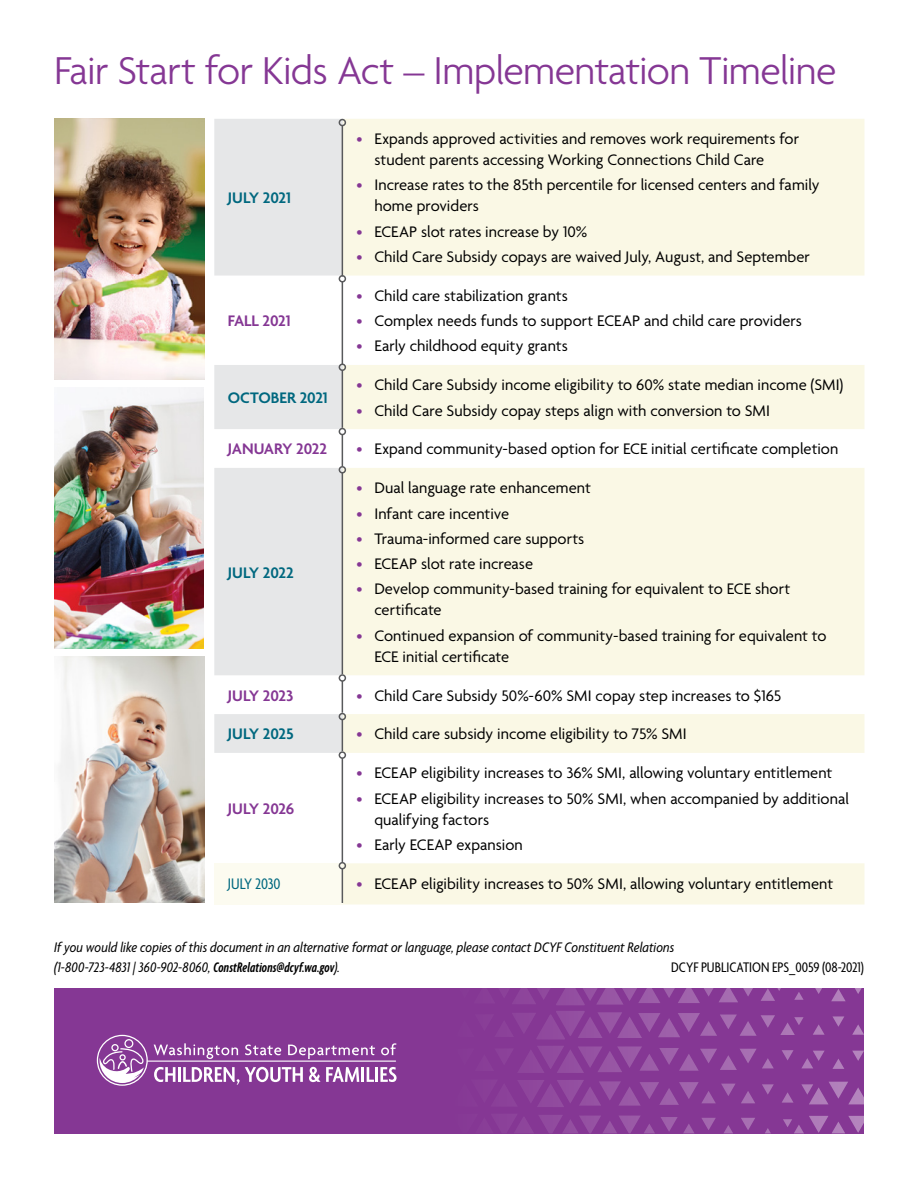
<style>
.page{position:relative;width:918px;height:1188px;background:#fff}
.page>*{position:absolute;margin:0;border:0;box-sizing:border-box;transform-origin:0 0}
.t1{font:300 42px "Agenda";letter-spacing:-.015em;color:#853794}
.t2{font:16.5px/21px "Agenda";color:#000}
.t3{font:600 16.5px "Agenda";letter-spacing:-.005em;color:#00687f}
.t4{font:600 16.5px "Agenda";letter-spacing:-.005em;color:#853794}
.t5{font:condensed 16.5px "Agenda";letter-spacing:-.01em;color:#00687f}
.t6{font:italic condensed 15px/19.5px "Agenda";letter-spacing:.005em;color:#000}
.t7{font:condensed 15px "Agenda";color:#000}
.s1{color:#853794}
.s2{font-family:"Agenda Semibold Extra Cond";font-stretch:normal}
</style>
<div class="page">
<div style="left:54px;top:988px;width:810px;height:145px;background:#853794"></div>
<svg style="left:661px;top:1117px;width:33px;height:16px"></svg>
<svg style="left:782px;top:1092px;width:12px;height:11px"></svg>
<svg style="left:782px;top:1050px;width:12px;height:10px"></svg>
<svg style="left:762px;top:1084px;width:12px;height:11px"></svg>
<svg style="left:765px;top:1128px;width:6px;height:5px"></svg>
<svg style="left:741px;top:1118px;width:14px;height:12px"></svg>
<svg style="left:724px;top:1125px;width:9px;height:8px"></svg>
<svg style="left:701px;top:1118px;width:15px;height:12px"></svg>
<svg style="left:507px;top:1046px;width:267px;height:27px"></svg>
<svg style="left:507px;top:988px;width:246px;height:17px"></svg>
<svg style="left:507px;top:1114px;width:148px;height:19px"></svg>
<svg style="left:507px;top:1080px;width:248px;height:27px"></svg>
<svg style="left:783px;top:1116px;width:81px;height:17px"></svg>
<svg style="left:801px;top:1082px;width:63px;height:22px"></svg>
<svg style="left:802px;top:1051px;width:22px;height:17px"></svg>
<svg style="left:852px;top:1024px;width:12px;height:11px"></svg>
<svg style="left:832px;top:1059px;width:12px;height:10px"></svg>
<svg style="left:832px;top:1016px;width:12px;height:11px"></svg>
<svg style="left:852px;top:1051px;width:12px;height:10px"></svg>
<svg style="left:813px;top:1024px;width:12px;height:11px"></svg>
<svg style="left:794px;top:992px;width:10px;height:8px"></svg>
<svg style="left:761px;top:988px;width:20px;height:13px"></svg>
<svg style="left:507px;top:1011px;width:297px;height:29px"></svg>
<svg style="left:815px;top:988px;width:7px;height:6px"></svg>
<svg style="left:831px;top:989px;width:15px;height:12px"></svg>
<svg style="left:855px;top:988px;width:7px;height:6px"></svg>
<svg style="left:154px;top:1067px;width:21px;height:15px"></svg>
<hr style="left:178px;top:1067px;width:3px;height:15px;background:#fff">
<svg style="left:183px;top:1067px;width:120px;height:18px"></svg>
<svg style="left:309px;top:1067px;width:50px;height:15px"></svg>
<hr style="left:361px;top:1067px;width:3px;height:15px;background:#fff">
<svg style="left:367px;top:1067px;width:7px;height:15px"></svg>
<hr style="left:375px;top:1067px;width:3px;height:15px;background:#fff">
<svg style="left:380px;top:1067px;width:17px;height:15px"></svg>
<hr style="left:147px;top:1061px;width:249px;height:1px;background:#fff">
<svg style="left:154px;top:1043px;width:84px;height:16px"></svg>
<svg style="left:245px;top:1044px;width:36px;height:11px"></svg>
<svg style="left:288px;top:1045px;width:87px;height:14px"></svg>
<svg style="left:381px;top:1043px;width:15px;height:12px"></svg>
<div style="left:97px;top:1035px;width:51px;height:51px;border:1px solid #fff;border-radius:50%"></div>
<div style="left:124px;top:1039px;width:9px;height:9px;border:1px solid #fff;border-radius:50%"></div>
<div style="left:111px;top:1044px;width:8px;height:7px;border:1px solid #fff;border-radius:50%"></div>
<svg style="left:100px;top:1047px;width:46px;height:36px"></svg>
<img style="left:55px;top:119px;width:149px;height:261px">
<img style="left:54px;top:388px;width:149px;height:261px">
<img style="left:55px;top:657px;width:149px;height:246px">
<svg style="left:214px;top:119px;width:129px;height:634px;fill:#e6e7e8"></svg>
<svg style="left:343px;top:119px;width:521px;height:786px;fill:#faf8e5"></svg>
<div style="left:214px;top:863px;width:129px;height:42px;background:#fcfbf0"></div>
<hr style="left:342px;top:126px;width:1px;height:150px;background:#58595b">
<div style="left:339px;top:119px;width:7px;height:7px;border:2px solid #58595b;border-radius:50%"></div>
<hr style="left:342px;top:282px;width:1px;height:83px;background:#58595b">
<div style="left:339px;top:275px;width:7px;height:8px;border:2px solid #58595b;border-radius:50%"></div>
<hr style="left:342px;top:370px;width:1px;height:58px;background:#58595b">
<div style="left:339px;top:364px;width:7px;height:7px;border:2px solid #58595b;border-radius:50%"></div>
<hr style="left:342px;top:473px;width:1px;height:201px;background:#58595b">
<div style="left:339px;top:466px;width:7px;height:8px;border:2px solid #58595b;border-radius:50%"></div>
<hr style="left:342px;top:681px;width:1px;height:32px;background:#58595b">
<div style="left:339px;top:674px;width:7px;height:8px;border:2px solid #58595b;border-radius:50%"></div>
<hr style="left:342px;top:758px;width:1px;height:104px;background:#58595b">
<div style="left:339px;top:751px;width:7px;height:8px;border:2px solid #58595b;border-radius:50%"></div>
<hr style="left:342px;top:869px;width:1px;height:34px;background:#58595b">
<div style="left:339px;top:862px;width:7px;height:7px;border:2px solid #58595b;border-radius:50%"></div>
<hr style="left:342px;top:435px;width:1px;height:31px;background:#58595b">
<div style="left:339px;top:428px;width:7px;height:7px;border:2px solid #58595b;border-radius:50%"></div>
<hr style="left:342px;top:720px;width:1px;height:31px;background:#58595b">
<div style="left:339px;top:713px;width:7px;height:7px;border:2px solid #58595b;border-radius:50%"></div>
<h1 class="t1" style="left:54px;top:48px;width:784px">Fair Start for Kids Act – Implementation Timeline</h1>
<p class="t3" style="left:228px;top:189px;width:64px">JULY 2021</p>
<p class="t4" style="left:228px;top:312px;width:64px">FALL 2021</p>
<p class="t3" style="left:228px;top:389px;width:101px">OCTOBER 2021</p>
<p class="t2" style="left:374px;top:129px;width:426px;text-indent:-18px"><span class="s1">•</span> Expands approved activities and removes work requirements for student parents accessing Working Connections Child Care</p>
<p class="t2" style="left:374px;top:176px;width:447px;text-indent:-18px"><span class="s1">•</span> Increase rates to the 85th percentile for licensed centers and family home providers</p>
<p class="t2" style="left:356px;top:222px;width:233px"><span class="s1">•</span> ECEAP slot rates increase by 10%</p>
<p class="t2" style="left:356px;top:247px;width:455px"><span class="s1">•</span> Child Care Subsidy copays are waived July, August, and September</p>
<p class="t2" style="left:356px;top:286px;width:213px"><span class="s1">•</span> Child care stabilization grants</p>
<p class="t2" style="left:356px;top:311px;width:447px"><span class="s1">•</span> Complex needs funds to support ECEAP and child care providers</p>
<p class="t2" style="left:356px;top:337px;width:213px"><span class="s1">•</span> Early childhood equity grants</p>
<p class="t2" style="left:356px;top:376px;width:489px"><span class="s1">•</span> Child Care Subsidy income eligibility to 60% state median income (SMI)</p>
<p class="t2" style="left:356px;top:401px;width:415px"><span class="s1">•</span> Child Care Subsidy copay steps align with conversion to SMI</p>
<p class="t4" style="left:228px;top:440px;width:101px">JANUARY 2022</p>
<p class="t2" style="left:356px;top:440px;width:484px"><span class="s1">•</span> Expand community-based option for ECE initial certificate completion</p>
<p class="t3" style="left:228px;top:563px;width:68px">JULY 2022</p>
<p class="t2" style="left:356px;top:478px;width:236px"><span class="s1">•</span> Dual language rate enhancement</p>
<p class="t2" style="left:356px;top:504px;width:154px"><span class="s1">•</span> Infant care incentive</p>
<p class="t2" style="left:356px;top:529px;width:230px"><span class="s1">•</span> Trauma-informed care supports</p>
<p class="t2" style="left:356px;top:554px;width:178px"><span class="s1">•</span> ECEAP slot rate increase</p>
<p class="t2" style="left:374px;top:580px;width:417px;text-indent:-18px"><span class="s1">•</span> Develop community-based training for equivalent to ECE short certificate</p>
<p class="t2" style="left:374px;top:626px;width:454px;text-indent:-18px"><span class="s1">•</span> Continued expansion of community-based training for equivalent to<br>ECE initial certificate</p>
<p class="t4" style="left:228px;top:686px;width:67px">JULY 2023</p>
<p class="t2" style="left:356px;top:686px;width:426px"><span class="s1">•</span> Child Care Subsidy 50%-60% SMI copay step increases to $165</p>
<p class="t3" style="left:228px;top:725px;width:67px">JULY 2025</p>
<p class="t2" style="left:356px;top:725px;width:332px"><span class="s1">•</span> Child care subsidy income eligibility to 75% SMI</p>
<p class="t4" style="left:228px;top:800px;width:68px">JULY 2026</p>
<p class="t2" style="left:356px;top:763px;width:478px"><span class="s1">•</span> ECEAP eligibility increases to 36% SMI, allowing voluntary entitlement</p>
<p class="t2" style="left:374px;top:789px;width:476px;text-indent:-18px"><span class="s1">•</span> ECEAP eligibility increases to 50% SMI, when accompanied by additional qualifying factors</p>
<p class="t2" style="left:356px;top:835px;width:168px"><span class="s1">•</span> Early ECEAP expansion</p>
<p class="t5" style="left:228px;top:874px;width:54px">JULY 2030</p>
<p class="t2" style="left:356px;top:874px;width:478px"><span class="s1">•</span> ECEAP eligibility increases to 50% SMI, allowing voluntary entitlement</p>
<p class="t6" style="left:54px;top:937px;width:622px">If you would like copies of this document in an alternative format or language, please contact DCYF Constituent Relations (1-800-723-4831 | 360-902-8060, <span class="s2">ConstRelations@dcyf.wa.gov</span>).</p>
<p class="t7" style="left:671px;top:959px;width:194px">DCYF PUBLICATION EPS_0059 (08-2021)</p>
</div>
